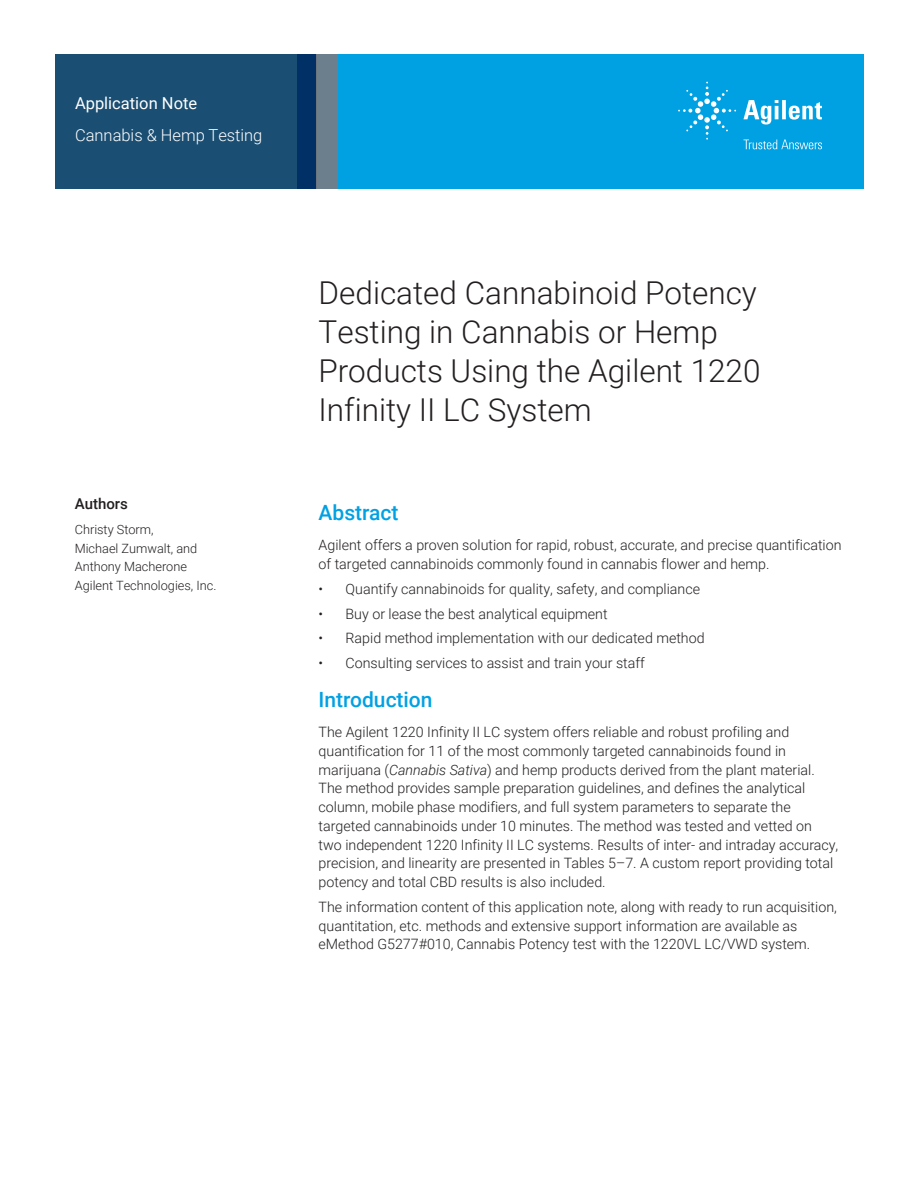
<style>
.page{position:relative;width:918px;height:1188px;background:#fff}
.page>*{position:absolute;margin:0;border:0;box-sizing:border-box;transform-origin:0 0}
.t1{font:300 31.5px/39px "Roboto";color:#231f20}
.Header_1{font:500 21px "Roboto";color:#00a1e3}
.Area_Identifier{font:300 16.5px "Roboto";color:#fff}
.Doctype{font:16.5px "Roboto";color:#fff}
.DATA_author_title{font:500 15px "Roboto";color:#231f20}
.Text{font:300 14.25px/18.8px "Roboto";color:#231f20}
.DATA_author_name___i{font:300 12.75px/18.8px "Roboto";color:#231f20}
.s1{font-style:italic}
</style>
<div class="page">
<div style="left:297px;top:54px;width:567px;height:135px;background:#00a1e3"></div>
<svg style="left:55px;top:54px;width:261px;height:135px;background:#184b71"></svg>
<div style="left:316px;top:54px;width:22px;height:135px;background:#6b808c"></div>
<svg style="left:743px;top:100px;width:79px;height:25px"></svg>
<svg style="left:678px;top:82px;width:58px;height:58px"></svg>
<svg style="left:744px;top:140px;width:78px;height:9px"></svg>
<p class="Doctype" style="left:75px;top:91px;width:124px">Application Note</p>
<p class="Area_Identifier" style="left:75px;top:124px;width:189px">Cannabis &amp; Hemp Testing</p>
<p class="DATA_author_title" style="left:75px;top:493px;width:55px">Authors</p>
<p class="DATA_author_name___i" style="left:75px;top:519px;width:143px">Christy Storm,<br>Michael Zumwalt, and<br>Anthony Macherone<br>Agilent Technologies, Inc.</p>
<p class="t1" style="left:319px;top:272px;width:443px">Dedicated Cannabinoid Potency<br>Testing in Cannabis or Hemp<br>Products Using the Agilent 1220<br>Infinity II LC System</p>
<p class="Header_1" style="left:319px;top:498px;width:82px">Abstract</p>
<p class="Text" style="left:319px;top:535px;width:524px">Agilent offers a proven solution for rapid, robust, accurate, and precise quantification of targeted cannabinoids commonly found in cannabis flower and hemp.</p>
<p class="Text" style="left:319px;top:579px;width:383px">• Quantify cannabinoids for quality, safety, and compliance</p>
<p class="Text" style="left:319px;top:604px;width:291px">• Buy or lease the best analytical equipment</p>
<p class="Text" style="left:319px;top:628px;width:388px">• Rapid method implementation with our dedicated method</p>
<p class="Text" style="left:319px;top:653px;width:328px">• Consulting services to assist and train your staff</p>
<p class="Header_1" style="left:319px;top:684px;width:116px">Introduction</p>
<p class="Text" style="left:319px;top:722px;width:521px">The Agilent 1220 Infinity II LC system offers reliable and robust profiling and quantification for 11 of the most commonly targeted cannabinoids found in marijuana (<span class="s1">Cannabis Sativa</span>) and hemp products derived from the plant material.<br>The method provides sample preparation guidelines, and defines the analytical column, mobile phase modifiers, and full system parameters to separate the targeted cannabinoids under 10 minutes. The method was tested and vetted on two independent 1220 Infinity II LC systems. Results of inter- and intraday accuracy, precision, and linearity are presented in Tables 5–7. A custom report providing total potency and total CBD results is also included.</p>
<p class="Text" style="left:319px;top:897px;width:520px">The information content of this application note, along with ready to run acquisition, quantitation, etc. methods and extensive support information are available as eMethod G5277#010, Cannabis Potency test with the 1220VL LC/VWD system.</p>
</div>
